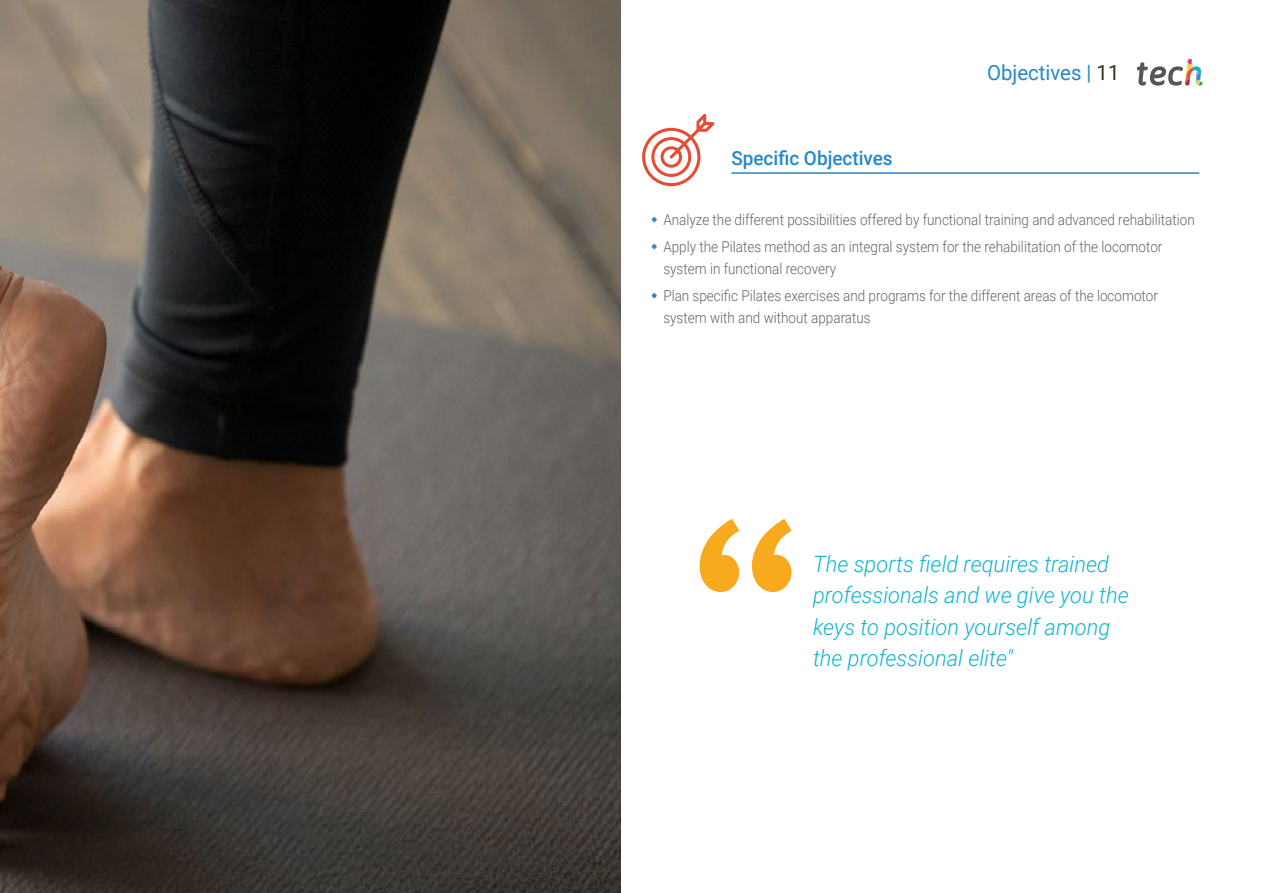
<style>
.page{position:relative;width:1263px;height:893px;background:#fff}
.page>*{position:absolute;margin:0;border:0;box-sizing:border-box;transform-origin:0 0}
.t1{font:italic 300 22.5px/31.5px "Roboto";color:#0fb6cf}
.t2{font:21px "Roboto";color:#2488c9}
.t3{font:500 19.5px "Roboto";color:#2488c9}
.t4{font:300 15px/26.7px "Roboto";color:#61646a;scale:.9 1}
.s1{color:#312e20}
</style>
<div class="page">
<img style="left:0;top:0;width:621px;height:893px">
<svg style="left:1137px;top:59px;width:65px;height:27px"></svg>
<svg style="left:700px;top:519px;width:92px;height:73px"></svg>
<svg style="left:642px;top:114px;width:72px;height:72px"></svg>
<hr style="left:731px;top:173px;width:468px;height:1px;background:#2488c9">
<h3 class="t3" style="left:731px;top:144px;width:163px">Specific Objectives</h3>
<h2 class="t2" style="left:987px;top:57px;width:134px">Objectives | <span class="s1">11</span></h2>
<p class="t4" style="left:663px;top:206px;width:592px">Analyze the different possibilities offered by functional training and advanced rehabilitation<br>Apply the Pilates method as an integral system for the rehabilitation of the locomotor</p>
<p class="t4" style="left:663px;top:255px;width:551px">system in functional recovery<br>Plan specific Pilates exercises and programs for the different areas of the locomotor</p>
<p class="t4" style="left:663px;top:304px;width:232px">system with and without apparatus</p>
<h1 class="t1" style="left:813px;top:547px;width:317px">The sports field requires trained professionals and we give you the keys to position yourself among the professional elite"</h1>
</div>
